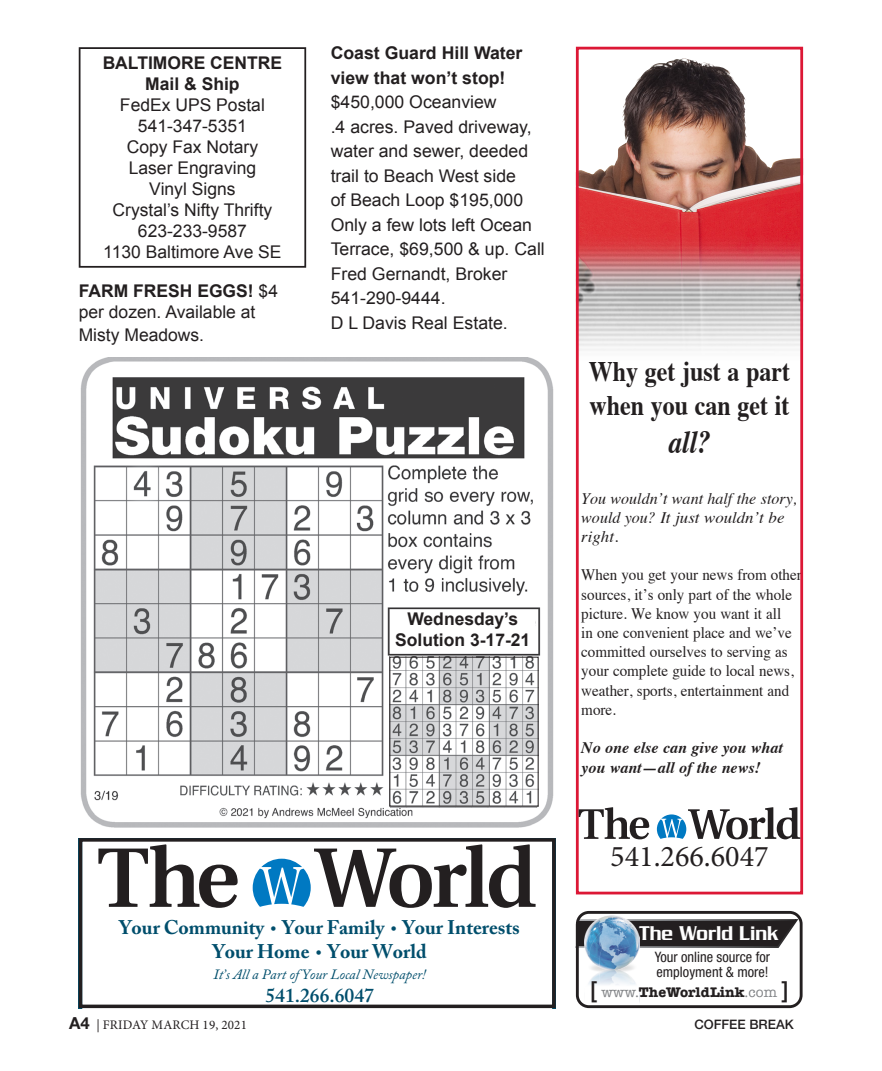
<style>
.page{position:relative;width:882px;height:1071px;background:#fff}
.page>*{position:absolute;margin:0;border:0;box-sizing:border-box;transform-origin:0 0}
.t1{font:italic 700 32.02px "Times";color:#231f20;scale:.85 1}
.t2{font:30.1px "Minion Pro";color:#231f20}
.t3{font:700 28.18px/33.9px "Times";color:#231f20;scale:.85 1}
.t4{font:500 22.93px "Helvetica Neue LT Std";color:#231f20}
.t5{font:500 21.53px "Serpentine Std";color:#fff;scale:.84 1}
.t6{font:700 19.6px/23.6px "Adobe Caslon Pro";color:#004e6c;text-align:center}
.t7{font:600 19.6px "Adobe Caslon Pro";color:#004e6c}
.Coffee_Break_BODY{font:17.5px/24.5px "Arial";color:#231f20}
.Coffee_Break_BODY-2{font:700 17.5px/24.5px "Arial";color:#231f20}
.Class_Body{font:17.5px/21px "Arial";color:#231f20}
.t8{font:16.1px/19.2px "Times";color:#231f20;scale:.94 1}
.t9{font:italic 16.1px/19.2px "Times";color:#231f20}
.t10{font:italic 700 16.1px/19.2px "Times";color:#231f20}
.t11{font:condensed 14.35px/14.3px "Helvetica Neue LT Std";color:#231f20}
.t12{font:700 14.35px "American Typewriter";color:#231f20}
.t13{font:italic 14.17px "Adobe Caslon Pro";color:#004e6c}
.t14{font:13.12px "Minion Pro";letter-spacing:.01em;color:#231f20}
.t15{font:500 13.12px "Helvetica Neue LT Std";color:#231f20}
.s1{font-weight:700}
.s2{font-weight:400}
.s3{font-family:"American Typewriter";font-weight:400;font-size:15.92px}
.s4{font-weight:400;color:#808285}
.s5{font-family:"Helvetica Neue LT Std";font-weight:700;font-size:16.62px}
</style>
<div class="page">
<div style="left:79px;top:47px;width:227px;height:221px;border:2px solid #231f20"></div>
<svg style="left:98px;top:844px;width:438px;height:64px"></svg>
<div style="left:79px;top:838px;width:477px;height:170px;border:3px solid #231f20"></div>
<img style="left:580px;top:58px;width:219px;height:293px">
<div style="left:576px;top:47px;width:227px;height:847px;border:3px solid #dc1735"></div>
<svg style="left:579px;top:807px;width:221px;height:32px"></svg>
<img style="left:81px;top:357px;width:472px;height:471px">
<img style="left:391px;top:659px;width:146px;height:146px">
<div style="left:389px;top:657px;width:150px;height:150px;border:1px solid #231f20"></div>
<div style="left:391px;top:612px;width:144px;height:41px;background:#fff"></div>
<div style="left:506px;top:808px;width:21px;height:10px;background:#fff"></div>
<svg style="left:580px;top:915px;width:219px;height:34px"></svg>
<img style="left:585px;top:915px;width:54px;height:55px">
<svg style="left:588px;top:970px;width:48px;height:15px"></svg>
<div style="left:576px;top:911px;width:227px;height:97px;border:3px solid #231f20;border-radius:12px"></div>
<p class="Coffee_Break_BODY-2" style="left:103px;top:52px;width:181px">BALTIMORE CENTRE</p>
<p class="Coffee_Break_BODY-2" style="left:145px;top:73px;width:96px">Mail &amp; Ship</p>
<p class="Coffee_Break_BODY" style="left:120px;top:93px;width:146px">FedEx UPS Postal</p>
<p class="Coffee_Break_BODY" style="left:138px;top:114px;width:110px">541-347-5351</p>
<p class="Coffee_Break_BODY" style="left:127px;top:135px;width:133px">Copy Fax Notary</p>
<p class="Coffee_Break_BODY" style="left:129px;top:156px;width:129px">Laser Engraving</p>
<p class="Coffee_Break_BODY" style="left:149px;top:177px;width:88px">Vinyl Signs</p>
<p class="Coffee_Break_BODY" style="left:113px;top:198px;width:161px">Crystal’s Nifty Thrifty</p>
<p class="Coffee_Break_BODY" style="left:138px;top:219px;width:110px">623-233-9587</p>
<p class="Coffee_Break_BODY" style="left:103px;top:240px;width:180px">1130 Baltimore Ave SE</p>
<p class="Class_Body" style="left:79px;top:281px;width:201px"><span class="s1">FARM FRESH EGGS!</span> $4 per dozen. Available at</p>
<p class="Class_Body" style="left:79px;top:325px;width:127px">Misty Meadows.</p>
<p class="Coffee_Break_BODY-2" style="left:331px;top:42px;width:193px">Coast Guard Hill Water view that won’t stop! <span class="s2">$450,000 Oceanview</span></p>
<p class="Coffee_Break_BODY" style="left:331px;top:115px;width:216px">.4 acres. Paved driveway, water and sewer, deeded trail to Beach West side<br>of Beach Loop $195,000<br>Only a few lots left Ocean<br>Terrace, $69,500 &amp; up. Call<br>Fred Gernandt, Broker</p>
<p class="Coffee_Break_BODY" style="left:331px;top:286px;width:116px">541-290-9444.</p>
<p class="Coffee_Break_BODY" style="left:331px;top:311px;width:179px">D L Davis Real Estate.</p>
<p class="Coffee_Break_BODY-2" style="left:395px;top:609px;width:137px;line-height:21px;text-align:center">Wednesday’s<br>Solution 3-17-21</p>
<p class="t6" style="left:120px;top:915px;width:402px">Your Community <span class="s3">•</span> Your Family <span class="s3">•</span> Your Interests<br>Your Home <span class="s3">•</span> Your World</p>
<p class="t13" style="left:214px;top:966px;width:214px">It’s All a Part of Your Local Newspaper!</p>
<p class="t7" style="left:265px;top:983px;width:110px">541.266.6047</p>
<p class="t3" style="left:589px;top:352px;width:238px">Why get just a part when you can get it</p>
<p class="t1" style="left:668px;top:413px;width:51px">all?</p>
<p class="t9" style="left:581px;top:488px;width:217px">You wouldn’t want half the story, would you? It just wouldn’t be right.</p>
<p class="t8" style="left:581px;top:564px;width:236px">When you get your news from other sources, it’s only part of the whole picture. We know you want it all<br>in one convenient place and we’ve committed ourselves to serving as your complete guide to local news, weather, sports, entertainment and more.</p>
<p class="t10" style="left:581px;top:737px;width:203px">No one else can give you what you want—all of the news!</p>
<p class="t2" style="left:610px;top:836px;width:160px">541.266.6047</p>
<p class="t5" style="left:639px;top:921px;width:168px">The World Link</p>
<p class="t11" style="left:655px;top:950px;width:117px">Your online source for employment &amp; more!</p>
<p class="t4" style="left:590px;top:976px;width:8px">[</p>
<p class="t4" style="left:782px;top:976px;width:8px">]</p>
<p class="t12" style="left:601px;top:979px;width:177px"><span class="s4">www.</span>TheWorldLink<span class="s4">.com</span></p>
<p class="t14" style="left:69px;top:1016px;width:179px"><span class="s5">A4</span> | FRIDAY MARCH 19, 2021</p>
<p class="t15" style="left:694px;top:1016px;width:101px">COFFEE BREAK</p>
</div>
